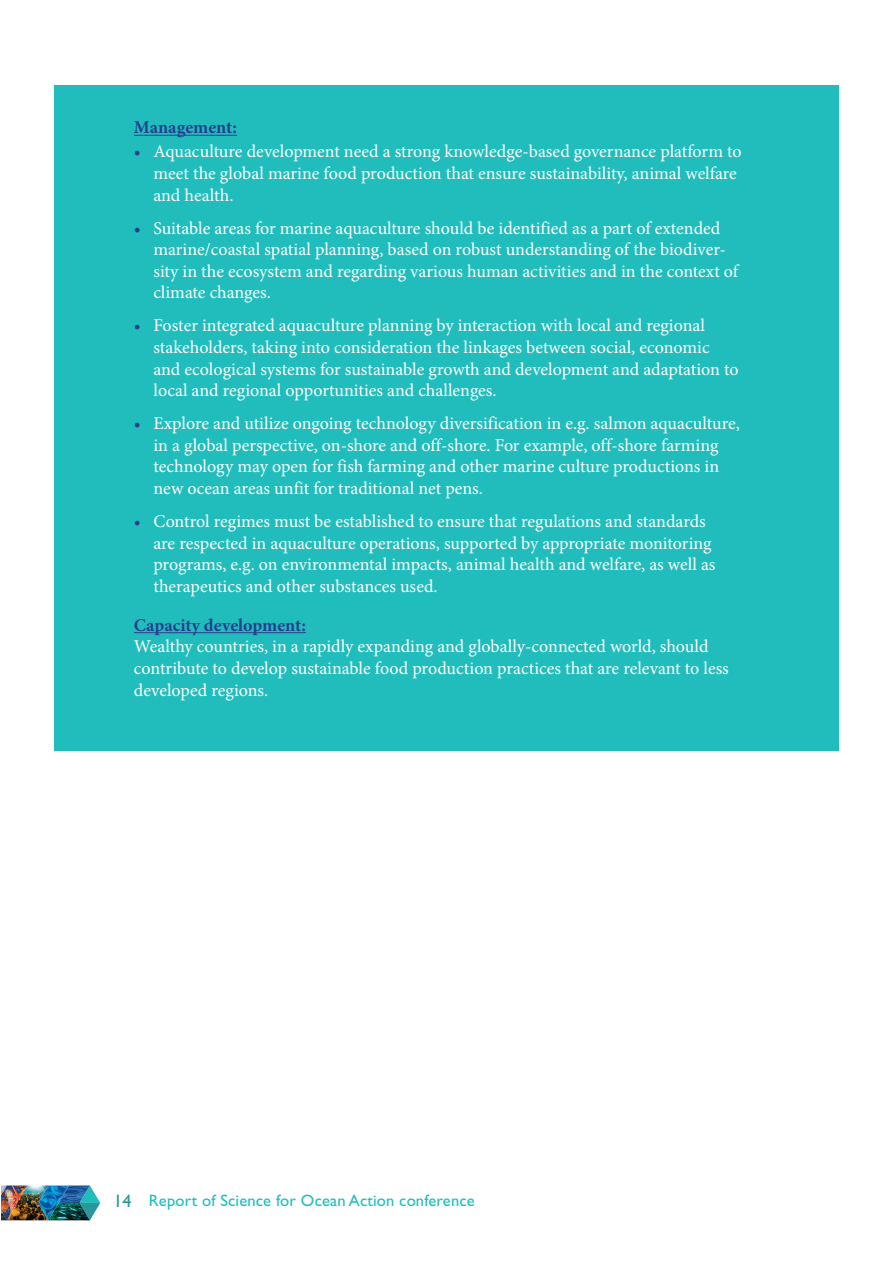
<style>
.page{position:relative;width:893px;height:1263px;background:#fff}
.page>*{position:absolute;margin:0;border:0;box-sizing:border-box;transform-origin:0 0}
.t1{font:18px/21.6px "Minion Pro";color:#fff}
.t2{font:700 18px "Minion Pro";letter-spacing:-.005em;color:#253f8e}
.t3{font:16.5px "Gill Sans";letter-spacing:.01em;color:#21bdbd}
.s1{color:#253f8e}
.s2{font-size:18px;color:#2a979d}
</style>
<div class="page">
<svg style="left:90px;top:1186px;width:10px;height:34px"></svg>
<img style="left:48px;top:1185px;width:11px;height:18px">
<img style="left:59px;top:1185px;width:31px;height:18px">
<img style="left:48px;top:1203px;width:42px;height:17px">
<img style="left:28px;top:1185px;width:20px;height:35px">
<img style="left:1px;top:1185px;width:27px;height:35px">
<div style="left:54px;top:85px;width:785px;height:665px;background:#21bdbd"></div>
<hr style="left:134px;top:135px;width:103px;height:1px;background:#253f8e">
<hr style="left:134px;top:632px;width:172px;height:1px;background:#253f8e">
<p class="t2" style="left:134px;top:115px;width:105px">Management:</p>
<p class="t1" style="left:153px;top:141px;width:590px;text-indent:-19px"><span class="s1">•</span> Aquaculture development need a strong knowledge-based governance platform to meet the global marine food production that ensure sustainability, animal welfare and health.</p>
<p class="t1" style="left:153px;top:217px;width:586px;text-indent:-19px"><span class="s1">•</span> Suitable areas for marine aquaculture should be identified as a part of extended marine/coastal spatial planning, based on robust understanding of the biodiver&shy;sity in the ecosystem and regarding various human activities and in the context of climate changes.</p>
<p class="t1" style="left:153px;top:315px;width:587px;text-indent:-19px"><span class="s1">•</span> Foster integrated aquaculture planning by interaction with local and regional stakeholders, taking into consideration the linkages between social, economic and ecological systems for sustainable growth and development and adaptation to local and regional opportunities and challenges.</p>
<p class="t1" style="left:153px;top:413px;width:588px;text-indent:-19px"><span class="s1">•</span> Explore and utilize ongoing technology diversification in e.g. salmon aquaculture, in a global perspective, on-shore and off-shore. For example, off-shore farming technology may open for fish farming and other marine culture productions in new ocean areas unfit for traditional net pens.</p>
<p class="t1" style="left:153px;top:511px;width:564px;text-indent:-19px"><span class="s1">•</span> Control regimes must be established to ensure that regulations and standards are respected in aquaculture operations, supported by appropriate monitoring programs, e.g. on environmental impacts, animal health and welfare, as well as therapeutics and other substances used.</p>
<p class="t2" style="left:134px;top:612px;width:173px">Capacity development:</p>
<p class="t1" style="left:134px;top:636px;width:596px">Wealthy countries, in a rapidly expanding and globally-connected world, should contribute to develop sustainable food production practices that are relevant to less developed regions.</p>
<p class="t3" style="left:114px;top:1191px;width:363px"><span class="s2">14</span> Report of Science for Ocean Action conference</p>
</div>
